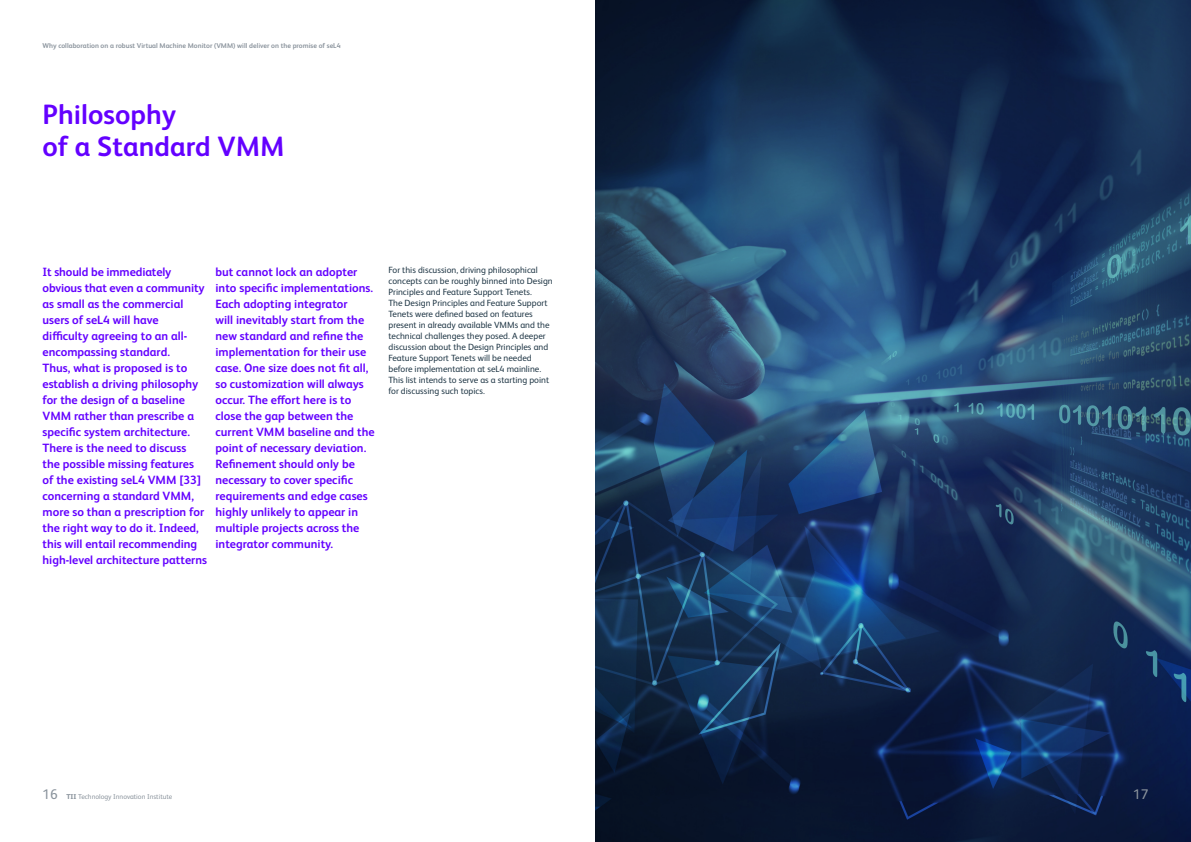
<style>
.page{position:relative;width:1191px;height:842px;background:#fff}
.page>*{position:absolute;margin:0;border:0;box-sizing:border-box;transform-origin:0 0}
.t1{font:700 28px/32px "FS Albert Pro";color:#6400ff}
.t2{font:14px "FS Albert Pro";color:#8b949d}
.t3{font:700 12px/16px "FS Albert Pro";color:#6400ff}
.t4{font:9px/11px "FS Albert Pro";color:#203746}
.t5{font:700 7px "FS Albert Pro";color:#8b949d}
.t6{font:7px "FS Albert Pro";color:#8b949d}
.s1{font-weight:800}
</style>
<div class="page">
<svg style="left:595px;top:0;width:596px;height:842px;background:#1a375b"></svg>
<p class="t5" style="left:43px;top:41px;width:300px">Why collaboration on a robust Virtual Machine Monitor (VMM) will deliver on the promise of seL4</p>
<p class="t1" style="left:43px;top:97px;width:244px">Philosophy<br>of a Standard VMM</p>
<p class="t3" style="left:43px;top:263px;width:166px">It should be immediately obvious that even a community as small as the commercial users of seL4 will have difficulty agreeing to an all&shy;encompassing standard.<br>Thus, what is proposed is to establish a driving philosophy for the design of a baseline<br>VMM rather than prescribe a specific system architecture.<br>There is the need to discuss<br>the possible missing features of the existing seL4 VMM [33] concerning a standard VMM, more so than a prescription for the right way to do it. Indeed, this will entail recommending high-level architecture patterns</p>
<p class="t3" style="left:215px;top:263px;width:161px">but cannot lock an adopter into specific implementations.<br>Each adopting integrator<br>will inevitably start from the new standard and refine the implementation for their use case. One size does not fit all, so customization will always occur. The effort here is to close the gap between the current VMM baseline and the point of necessary deviation.<br>Refinement should only be necessary to cover specific requirements and edge cases highly unlikely to appear in multiple projects across the integrator community.</p>
<p class="t4" style="left:388px;top:264px;width:166px">For this discussion, driving philosophical concepts can be roughly binned into Design Principles and Feature Support Tenets.<br>The Design Principles and Feature Support Tenets were defined based on features present in already available VMMs and the technical challenges they posed. A deeper discussion about the Design Principles and Feature Support Tenets will be needed before implementation at seL4 mainline.<br>This list intends to serve as a starting point for discussing such topics.</p>
<p class="t2" style="left:43px;top:785px;width:17px">16</p>
<p class="t6" style="left:66px;top:792px;width:108px"><span class="s1">TII</span> Technology Innovation Institute</p>
<p class="t2" style="left:1133px;top:785px;width:17px">17</p>
</div>
